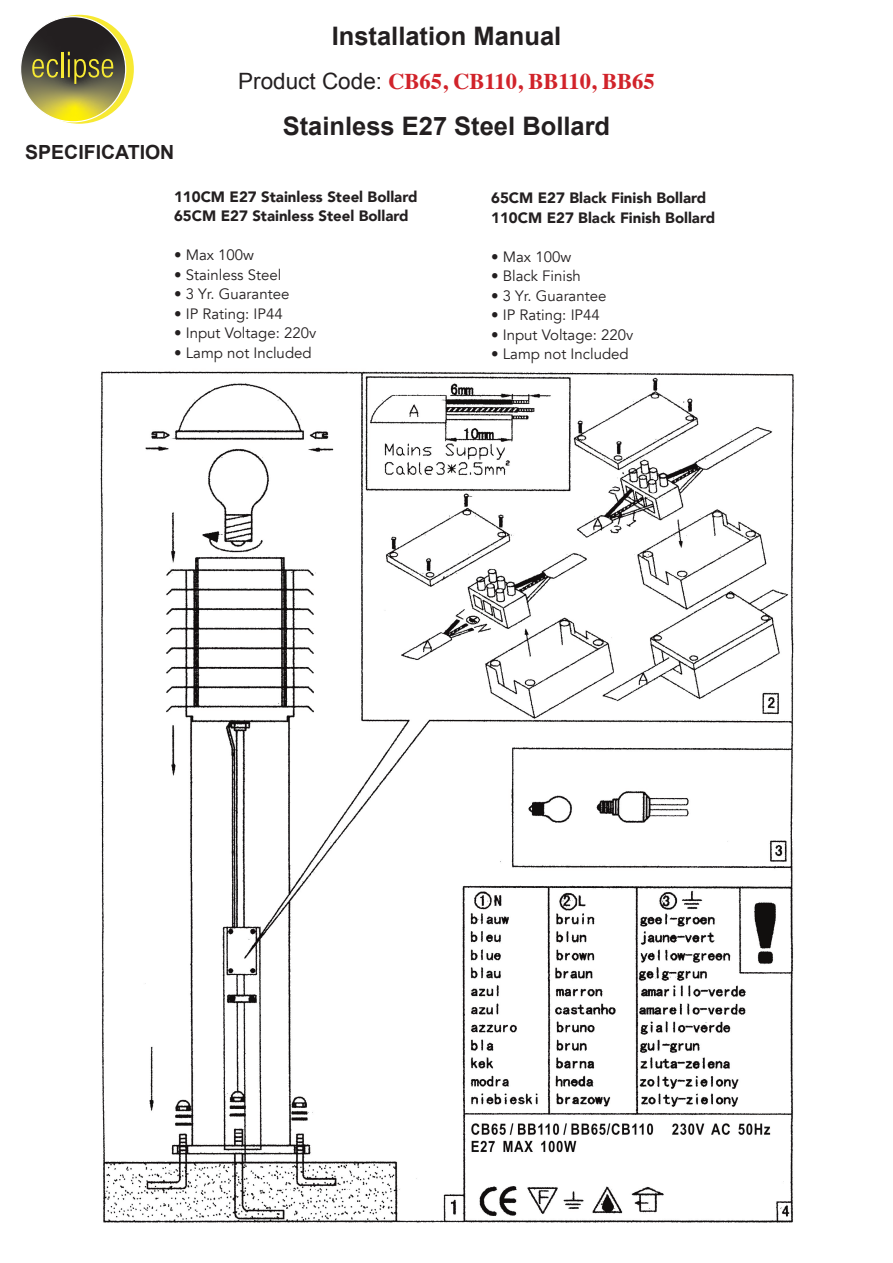
<style>
.page{position:relative;width:893px;height:1263px;background:#fff}
.page>*{position:absolute;margin:0;border:0;box-sizing:border-box;transform-origin:0 0}
.t1{font:700 25.5px "Arial";color:#231f20}
.t2{font:700 22.5px "Times";color:#d1232a}
.t3{font:700 19.5px "Arial";color:#231f20}
.t4{font:15px "Avenir";color:#231f20}
.t5{font:900 15px "Avenir";color:#231f20}
.s1{font-family:"Arial";font-weight:400;color:#231f20}
</style>
<div class="page">
<svg style="left:25px;top:15px;width:109px;height:109px"></svg>
<svg style="left:21px;top:17px;width:105px;height:105px;background:#6b663c"></svg>
<svg style="left:32px;top:59px;width:26px;height:19px"></svg>
<hr style="left:61px;top:52px;width:2px;height:25px;background:#f7e933">
<svg style="left:68px;top:52px;width:45px;height:32px"></svg>
<img style="left:100px;top:371px;width:694px;height:852px">
<p class="t3" style="left:25px;top:139px;width:151px">SPECIFICATION</p>
<p class="t1" style="left:332px;top:20px;width:231px">Installation Manual</p>
<p class="t2" style="left:238px;top:59px;width:418px"><span class="s1">Product Code:</span> CB65, CB110, BB110, BB65</p>
<p class="t1" style="left:283px;top:110px;width:329px">Stainless E27 Steel Bollard</p>
<p class="t5" style="left:174px;top:184px;width:245px">110CM E27 Stainless Steel Bollard</p>
<p class="t5" style="left:174px;top:203px;width:236px">65CM E27 Stainless Steel Bollard</p>
<p class="t4" style="left:174px;top:246px;width:82px">• Max 100w</p>
<p class="t4" style="left:174px;top:266px;width:109px">• Stainless Steel</p>
<p class="t4" style="left:174px;top:285px;width:117px">• 3 Yr. Guarantee</p>
<p class="t4" style="left:174px;top:305px;width:110px">• IP Rating: IP44</p>
<p class="t4" style="left:174px;top:324px;width:144px">• Input Voltage: 220v</p>
<p class="t4" style="left:174px;top:344px;width:139px">• Lamp not Included</p>
<p class="t5" style="left:491px;top:185px;width:217px">65CM E27 Black Finish Bollard</p>
<p class="t5" style="left:491px;top:205px;width:226px">110CM E27 Black Finish Bollard</p>
<p class="t4" style="left:491px;top:248px;width:82px">• Max 100w</p>
<p class="t4" style="left:491px;top:267px;width:91px">• Black Finish</p>
<p class="t4" style="left:491px;top:287px;width:117px">• 3 Yr. Guarantee</p>
<p class="t4" style="left:491px;top:306px;width:110px">• IP Rating: IP44</p>
<p class="t4" style="left:491px;top:326px;width:144px">• Input Voltage: 220v</p>
<p class="t4" style="left:491px;top:345px;width:139px">• Lamp not Included</p>
</div>
